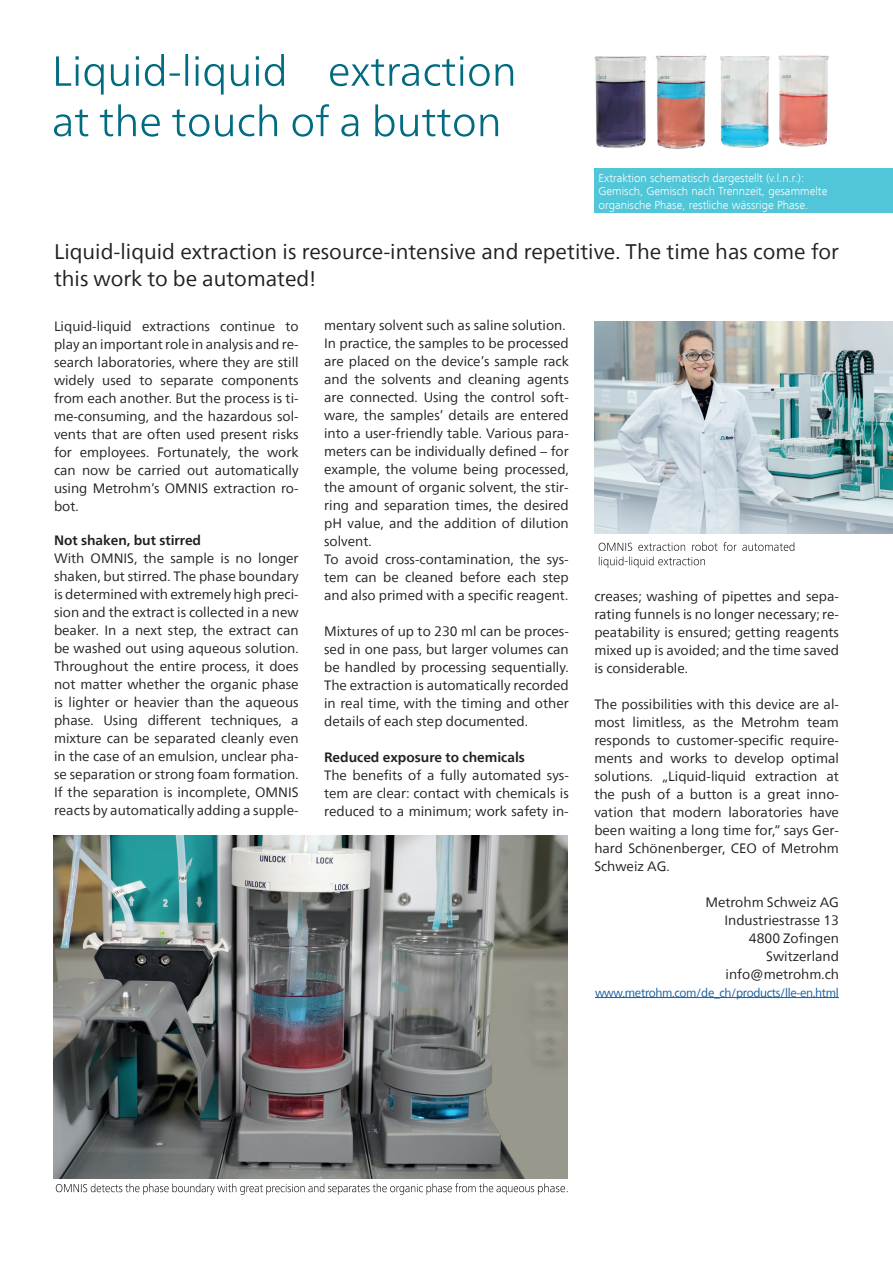
<style>
.page{position:relative;width:893px;height:1263px;background:#fff}
.page>*{position:absolute;margin:0;border:0;box-sizing:border-box;transform-origin:0 0}
.t1{font:21px/27px "Neue Frutiger World";color:#231f20}
.t2{font:13.5px/18px "Neue Frutiger World";color:#231f20;text-align:justify}
.t3{font:700 13.5px "Neue Frutiger World";color:#231f20}
.t4{font:300 12px/13.5px "Frutiger Next LT";color:#fff}
.t5{font:12px "Neue Frutiger World";letter-spacing:-.03em;color:#175d9e}
</style>
<div class="page">
<img style="left:594px;top:55px;width:258px;height:114px">
<img style="left:594px;top:321px;width:299px;height:213px">
<img style="left:54px;top:836px;width:513px;height:342px">
<svg style="left:56px;top:1183px;width:512px;height:12px"></svg>
<hr style="left:595px;top:997px;width:244px;height:1px;background:#175d9e">
<div style="left:594px;top:169px;width:299px;height:44px;background:#51c6d8"></div>
<svg style="left:54px;top:104px;width:444px;height:33px"></svg>
<svg style="left:56px;top:54px;width:457px;height:41px"></svg>
<svg style="left:599px;top:542px;width:195px;height:26px"></svg>
<p class="t4" style="left:599px;top:171px;width:230px">Extraktion schematisch dargestellt (v.l.n.r.):<br>Gemisch, Gemisch nach Trennzeit, gesammelte organische Phase, restliche wässrige Phase.</p>
<h1 class="t1" style="left:54px;top:238px;width:786px">Liquid-liquid extraction is resource-intensive and repetitive. The time has come for this work to be automated!</h1>
<p class="t2" style="left:54px;top:317px;width:246px">Liquid-liquid extractions continue to play an important role in analysis and re&shy;search laboratories, where they are still widely used to separate components from each another. But the process is ti&shy;me-consuming, and the hazardous sol&shy;vents that are often used present risks for employees. Fortunately, the work can now be carried out automatically using Metrohm‘s OMNIS extraction ro&shy;bot.</p>
<p class="t3" style="left:54px;top:528px;width:149px">Not shaken, but stirred</p>
<p class="t2" style="left:54px;top:549px;width:246px">With OMNIS, the sample is no longer shaken, but stirred. The phase boundary is determined with extremely high preci&shy;sion and the extract is collected in a new beaker. In a next step, the extract can be washed out using aqueous solution.<br>Throughout the entire process, it does not matter whether the organic phase is lighter or heavier than the aqueous phase. Using different techniques, a mixture can be separated cleanly even in the case of an emulsion, unclear pha&shy;se separation or strong foam formation.<br>If the separation is incomplete, OMNIS reacts by automatically adding a supple-</p>
<p class="t2" style="left:324px;top:317px;width:246px;text-align:left">mentary solvent such as saline solution.<br>In practice, the samples to be processed are placed on the device’s sample rack and the solvents and cleaning agents are connected. Using the control soft&shy;ware, the samples’ details are entered into a user-friendly table. Various para&shy;meters can be individually defined – for example, the volume being processed, the amount of organic solvent, the stir&shy;ring and separation times, the desired pH value, and the addition of dilution solvent.<br>To avoid cross-contamination, the sys&shy;tem can be cleaned before each step and also primed with a specific reagent.</p>
<p class="t2" style="left:324px;top:623px;width:246px">Mixtures of up to 230 ml can be proces&shy;sed in one pass, but larger volumes can be handled by processing sequentially.<br>The extraction is automatically recorded in real time, with the timing and other details of each step documented.</p>
<p class="t3" style="left:324px;top:746px;width:202px">Reduced exposure to chemicals</p>
<p class="t2" style="left:324px;top:767px;width:246px">The benefits of a fully automated sys&shy;tem are clear: contact with chemicals is reduced to a minimum; work safety in-</p>
<p class="t2" style="left:594px;top:587px;width:246px">creases; washing of pipettes and sepa&shy;rating funnels is no longer necessary; re&shy;peatability is ensured; getting reagents mixed up is avoided; and the time saved is considerable.</p>
<p class="t2" style="left:594px;top:695px;width:246px">The possibilities with this device are al&shy;most limitless, as the Metrohm team responds to customer-specific require&shy;ments and works to develop optimal solutions. „Liquid-liquid extraction at the push of a button is a great inno&shy;vation that modern laboratories have been waiting a long time for,“ says Ger&shy;hard Schönenberger, CEO of Metrohm Schweiz AG.</p>
<p class="t2" style="left:705px;top:893px;width:135px;text-align:right">Metrohm Schweiz AG<br>Industriestrasse 13<br>4800 Zofingen<br>Switzerland info@metrohm.ch</p>
<p class="t5" style="left:595px;top:983px;width:245px">www.metrohm.com/de_ch/products/lle-en.html</p>
</div>
